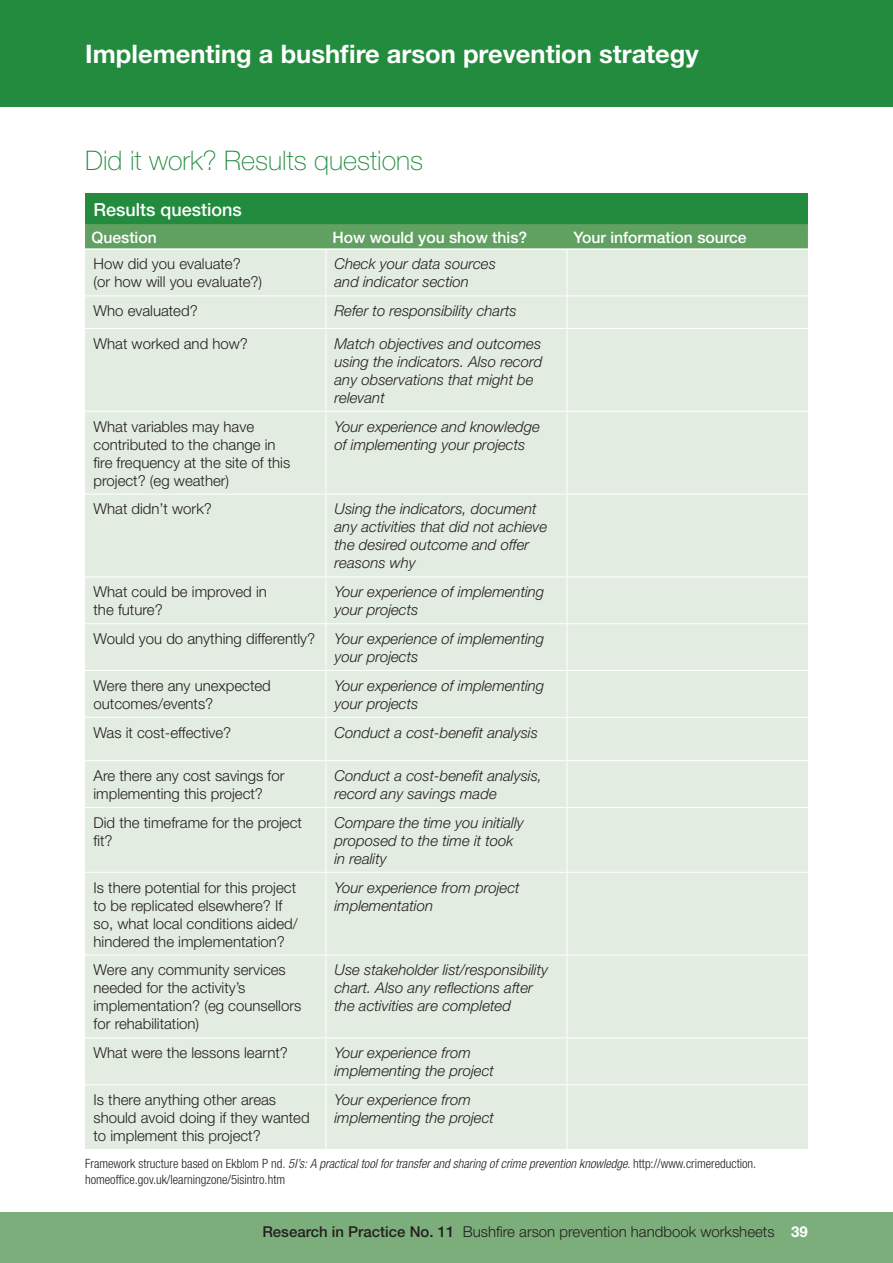
<style>
.page{position:relative;width:893px;height:1263px;background:#fff}
.page>*{position:absolute;margin:0;border:0;box-sizing:border-box;transform-origin:0 0}
.t1{font:100 27px "Helvetica Neue LT";color:#228b3d}
.t2{font:700 25.5px "Helvetica Neue LT";color:#fff}
.t3{font:500 18px "Helvetica Neue LT";color:#fff}
.t4{font:500 15.75px "Helvetica Neue LT";color:#fff}
.t5{font:italic 300 15px/18px "Helvetica Neue LT";color:#231f20}
.t6{font:300 15px/18px "Helvetica Neue LT";color:#231f20}
.t7{font:300 condensed 12.75px/15.8px "Helvetica Neue LT";color:#231f20}
.s1{font-style:italic}
.s2{font-weight:500}
.s3{font-weight:700;color:#fff}
</style>
<div class="page">
<div style="left:0;top:1212px;width:893px;height:51px;background:#7cae7b"></div>
<div style="left:0;top:0;width:893px;height:106px;background:#228b3d"></div>
<div style="left:85px;top:193px;width:723px;height:31px;background:#228b3d"></div>
<div style="left:85px;top:224px;width:723px;height:24px;background:#60a061"></div>
<div style="left:85px;top:250px;width:723px;height:899px;background:#e3ece1"></div>
<hr style="left:85px;top:296px;width:241px;height:1px;background:#fff">
<hr style="left:326px;top:296px;width:241px;height:1px;background:#fff">
<hr style="left:567px;top:296px;width:241px;height:1px;background:#fff">
<hr style="left:85px;top:328px;width:241px;height:1px;background:#fff">
<hr style="left:326px;top:328px;width:241px;height:1px;background:#fff">
<hr style="left:567px;top:328px;width:241px;height:1px;background:#fff">
<hr style="left:85px;top:411px;width:241px;height:1px;background:#fff">
<hr style="left:326px;top:411px;width:241px;height:1px;background:#fff">
<hr style="left:567px;top:411px;width:241px;height:1px;background:#fff">
<hr style="left:85px;top:494px;width:241px;height:1px;background:#fff">
<hr style="left:326px;top:494px;width:241px;height:1px;background:#fff">
<hr style="left:567px;top:494px;width:241px;height:1px;background:#fff">
<hr style="left:85px;top:576px;width:241px;height:1px;background:#fff">
<hr style="left:326px;top:576px;width:241px;height:1px;background:#fff">
<hr style="left:567px;top:576px;width:241px;height:1px;background:#fff">
<hr style="left:85px;top:623px;width:241px;height:1px;background:#fff">
<hr style="left:326px;top:623px;width:241px;height:1px;background:#fff">
<hr style="left:567px;top:623px;width:241px;height:1px;background:#fff">
<hr style="left:85px;top:670px;width:241px;height:1px;background:#fff">
<hr style="left:326px;top:670px;width:241px;height:1px;background:#fff">
<hr style="left:567px;top:670px;width:241px;height:1px;background:#fff">
<hr style="left:85px;top:717px;width:241px;height:1px;background:#fff">
<hr style="left:326px;top:717px;width:241px;height:1px;background:#fff">
<hr style="left:567px;top:717px;width:241px;height:1px;background:#fff">
<hr style="left:85px;top:760px;width:241px;height:1px;background:#fff">
<hr style="left:326px;top:760px;width:241px;height:1px;background:#fff">
<hr style="left:567px;top:760px;width:241px;height:1px;background:#fff">
<hr style="left:85px;top:807px;width:241px;height:1px;background:#fff">
<hr style="left:326px;top:807px;width:241px;height:1px;background:#fff">
<hr style="left:567px;top:807px;width:241px;height:1px;background:#fff">
<hr style="left:85px;top:872px;width:241px;height:1px;background:#fff">
<hr style="left:326px;top:872px;width:241px;height:1px;background:#fff">
<hr style="left:567px;top:872px;width:241px;height:1px;background:#fff">
<hr style="left:85px;top:955px;width:241px;height:1px;background:#fff">
<hr style="left:326px;top:955px;width:241px;height:1px;background:#fff">
<hr style="left:567px;top:955px;width:241px;height:1px;background:#fff">
<hr style="left:85px;top:1037px;width:241px;height:1px;background:#fff">
<hr style="left:326px;top:1037px;width:241px;height:1px;background:#fff">
<hr style="left:567px;top:1037px;width:241px;height:1px;background:#fff">
<hr style="left:85px;top:1084px;width:241px;height:1px;background:#fff">
<hr style="left:326px;top:1084px;width:241px;height:1px;background:#fff">
<hr style="left:567px;top:1084px;width:241px;height:1px;background:#fff">
<hr style="left:326px;top:250px;width:1px;height:46px;background:#fff">
<hr style="left:567px;top:250px;width:1px;height:46px;background:#fff">
<hr style="left:326px;top:296px;width:1px;height:32px;background:#fff">
<hr style="left:567px;top:296px;width:1px;height:32px;background:#fff">
<hr style="left:326px;top:329px;width:1px;height:82px;background:#fff">
<hr style="left:567px;top:329px;width:1px;height:82px;background:#fff">
<hr style="left:326px;top:412px;width:1px;height:82px;background:#fff">
<hr style="left:567px;top:412px;width:1px;height:82px;background:#fff">
<hr style="left:326px;top:494px;width:1px;height:82px;background:#fff">
<hr style="left:567px;top:494px;width:1px;height:82px;background:#fff">
<hr style="left:326px;top:577px;width:1px;height:46px;background:#fff">
<hr style="left:567px;top:577px;width:1px;height:46px;background:#fff">
<hr style="left:326px;top:624px;width:1px;height:46px;background:#fff">
<hr style="left:567px;top:624px;width:1px;height:46px;background:#fff">
<hr style="left:326px;top:671px;width:1px;height:46px;background:#fff">
<hr style="left:567px;top:671px;width:1px;height:46px;background:#fff">
<hr style="left:326px;top:718px;width:1px;height:42px;background:#fff">
<hr style="left:567px;top:718px;width:1px;height:42px;background:#fff">
<hr style="left:326px;top:761px;width:1px;height:46px;background:#fff">
<hr style="left:567px;top:761px;width:1px;height:46px;background:#fff">
<hr style="left:326px;top:808px;width:1px;height:64px;background:#fff">
<hr style="left:567px;top:808px;width:1px;height:64px;background:#fff">
<hr style="left:326px;top:873px;width:1px;height:82px;background:#fff">
<hr style="left:567px;top:873px;width:1px;height:82px;background:#fff">
<hr style="left:326px;top:955px;width:1px;height:82px;background:#fff">
<hr style="left:567px;top:955px;width:1px;height:82px;background:#fff">
<hr style="left:326px;top:1038px;width:1px;height:46px;background:#fff">
<hr style="left:567px;top:1038px;width:1px;height:46px;background:#fff">
<hr style="left:326px;top:1085px;width:1px;height:64px;background:#fff">
<hr style="left:567px;top:1085px;width:1px;height:64px;background:#fff">
<h2 class="t2" style="left:85px;top:38px;width:615px">Implementing a bushfire arson prevention strategy</h2>
<h1 class="t1" style="left:85px;top:145px;width:340px">Did it work? Results questions</h1>
<p class="t3" style="left:94px;top:198px;width:150px">Results questions</p>
<p class="t4" style="left:91px;top:228px;width:67px">Question</p>
<p class="t4" style="left:332px;top:228px;width:196px">How would you show this?</p>
<p class="t4" style="left:573px;top:228px;width:175px">Your information source</p>
<p class="t6" style="left:94px;top:255px;width:170px">How did you evaluate?<br>(or how will you evaluate?)</p>
<p class="t5" style="left:334px;top:255px;width:163px">Check your data sources and indicator section</p>
<p class="t6" style="left:94px;top:302px;width:106px">Who evaluated?</p>
<p class="t5" style="left:334px;top:302px;width:184px">Refer to responsibility charts</p>
<p class="t6" style="left:94px;top:334px;width:156px">What worked and how?</p>
<p class="t5" style="left:334px;top:334px;width:209px">Match objectives and outcomes using the indicators. Also record any observations that might be relevant</p>
<p class="t6" style="left:94px;top:417px;width:198px">What variables may have contributed to the change in fire frequency at the site of this project? (eg weather)</p>
<p class="t5" style="left:334px;top:417px;width:207px">Your experience and knowledge of implementing your projects</p>
<p class="t6" style="left:94px;top:500px;width:120px">What didn’t work?</p>
<p class="t5" style="left:334px;top:500px;width:214px">Using the indicators, document any activities that did not achieve the desired outcome and offer reasons why</p>
<p class="t6" style="left:94px;top:583px;width:175px">What could be improved in the future?</p>
<p class="t5" style="left:334px;top:583px;width:211px">Your experience of implementing your projects</p>
<p class="t6" style="left:94px;top:629px;width:223px">Would you do anything differently?</p>
<p class="t5" style="left:334px;top:629px;width:211px">Your experience of implementing your projects</p>
<p class="t6" style="left:94px;top:676px;width:179px">Were there any unexpected outcomes/events?</p>
<p class="t5" style="left:334px;top:676px;width:211px">Your experience of implementing your projects</p>
<p class="t6" style="left:94px;top:723px;width:139px">Was it cost-effective?</p>
<p class="t5" style="left:334px;top:723px;width:205px">Conduct a cost-benefit analysis</p>
<p class="t6" style="left:94px;top:766px;width:192px">Are there any cost savings for implementing this project?</p>
<p class="t5" style="left:334px;top:766px;width:209px">Conduct a cost-benefit analysis, record any savings made</p>
<p class="t6" style="left:94px;top:813px;width:210px">Did the timeframe for the project fit?</p>
<p class="t5" style="left:334px;top:813px;width:191px">Compare the time you initially proposed to the time it took in reality</p>
<p class="t6" style="left:94px;top:878px;width:206px">Is there potential for this project to be replicated elsewhere? If so, what local conditions aided/ hindered the implementation?</p>
<p class="t5" style="left:334px;top:878px;width:187px">Your experience from project implementation</p>
<p class="t6" style="left:94px;top:961px;width:209px">Were any community services needed for the activity’s implementation? (eg counsellors for rehabilitation)</p>
<p class="t5" style="left:334px;top:961px;width:215px">Use stakeholder list/responsibility chart. Also any reflections after the activities are completed</p>
<p class="t6" style="left:94px;top:1043px;width:196px">What were the lessons learnt?</p>
<p class="t5" style="left:334px;top:1044px;width:161px">Your experience from implementing the project</p>
<p class="t6" style="left:94px;top:1090px;width:218px">Is there anything other areas should avoid doing if they wanted to implement this project?</p>
<p class="t5" style="left:334px;top:1090px;width:161px">Your experience from implementing the project</p>
<p class="t7" style="left:85px;top:1156px;width:673px">Framework structure based on Ekblom P nd. <span class="s1">5I’s: A practical tool for transfer and sharing of crime prevention knowledge</span>. http://www.crimereduction. homeoffice.gov.uk/learningzone/5isintro.htm</p>
<p class="t6" style="left:262px;top:1222px;width:547px"><span class="s2">Research in Practice No. 11</span> Bushfire arson prevention handbook worksheets <span class="s3">39</span></p>
</div>
